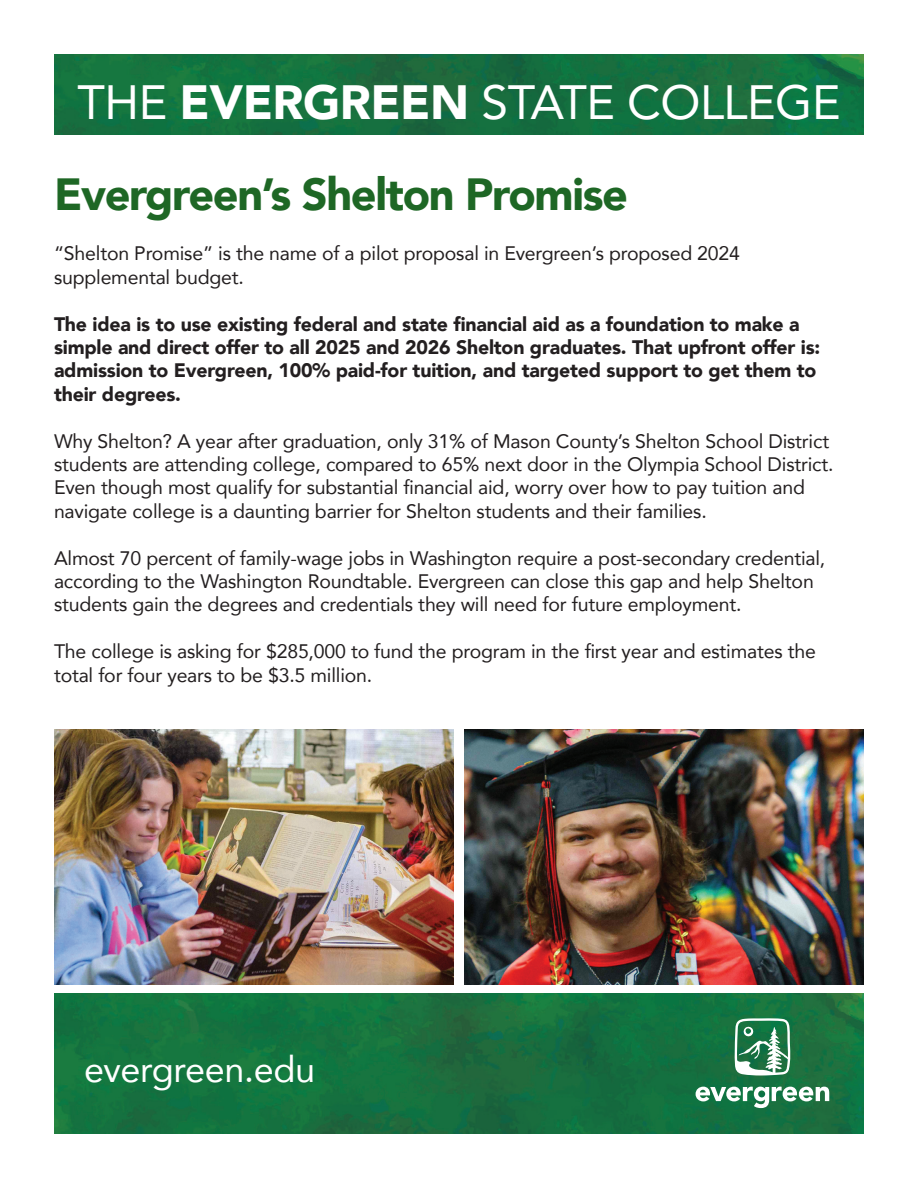
<style>
.page{position:relative;width:918px;height:1188px;background:#fff}
.page>*{position:absolute;margin:0;border:0;box-sizing:border-box;transform-origin:0 0}
.t1{font:48px "Avenir";letter-spacing:-.01em;color:#fff}
.t2{font:900 45px "Avenir";letter-spacing:-.03em;color:#1e6725}
.t3{font:36px "Avenir";letter-spacing:-.01em;color:#fff}
.t4{font:19.5px/23.4px "Avenir";letter-spacing:-.01em;color:#231f20}
.t5{font:900 19.5px/23.4px "Avenir";letter-spacing:-.01em;color:#231f20}
.s1{font-weight:900}
</style>
<div class="page">
<img style="left:54px;top:729px;width:400px;height:255px">
<img style="left:464px;top:729px;width:400px;height:256px">
<img style="left:54px;top:54px;width:810px;height:81px">
<img style="left:54px;top:994px;width:810px;height:140px">
<svg style="left:696px;top:1087px;width:133px;height:21px"></svg>
<svg style="left:734px;top:1018px;width:57px;height:58px"></svg>
<h1 class="t1" style="left:78px;top:63px;width:764px">THE <span class="s1">EVERGREEN</span> STATE COLLEGE</h1>
<h2 class="t2" style="left:54px;top:156px;width:576px">Evergreen’s Shelton Promise</h2>
<p class="t4" style="left:54px;top:241px;width:688px">“Shelton Promise” is the name of a pilot proposal in Evergreen’s proposed 2024 supplemental budget.</p>
<p class="t5" style="left:54px;top:312px;width:768px">The idea is to use existing federal and state financial aid as a foundation to make a simple and direct offer to all 2025 and 2026 Shelton graduates. That upfront offer is: admission to Evergreen, 100% paid-for tuition, and targeted support to get them to their degrees.</p>
<p class="t4" style="left:54px;top:429px;width:781px">Why Shelton? A year after graduation, only 31% of Mason County’s Shelton School District students are attending college, compared to 65% next door in the Olympia School District.<br>Even though most qualify for substantial financial aid, worry over how to pay tuition and navigate college is a daunting barrier for Shelton students and their families.</p>
<p class="t4" style="left:54px;top:546px;width:773px">Almost 70 percent of family-wage jobs in Washington require a post-secondary credential, according to the Washington Roundtable. Evergreen can close this gap and help Shelton students gain the degrees and credentials they will need for future employment.</p>
<p class="t4" style="left:54px;top:639px;width:763px">The college is asking for $285,000 to fund the program in the first year and estimates the total for four years to be $3.5 million.</p>
<h3 class="t3" style="left:84px;top:1040px;width:233px">evergreen.edu</h3>
</div>
